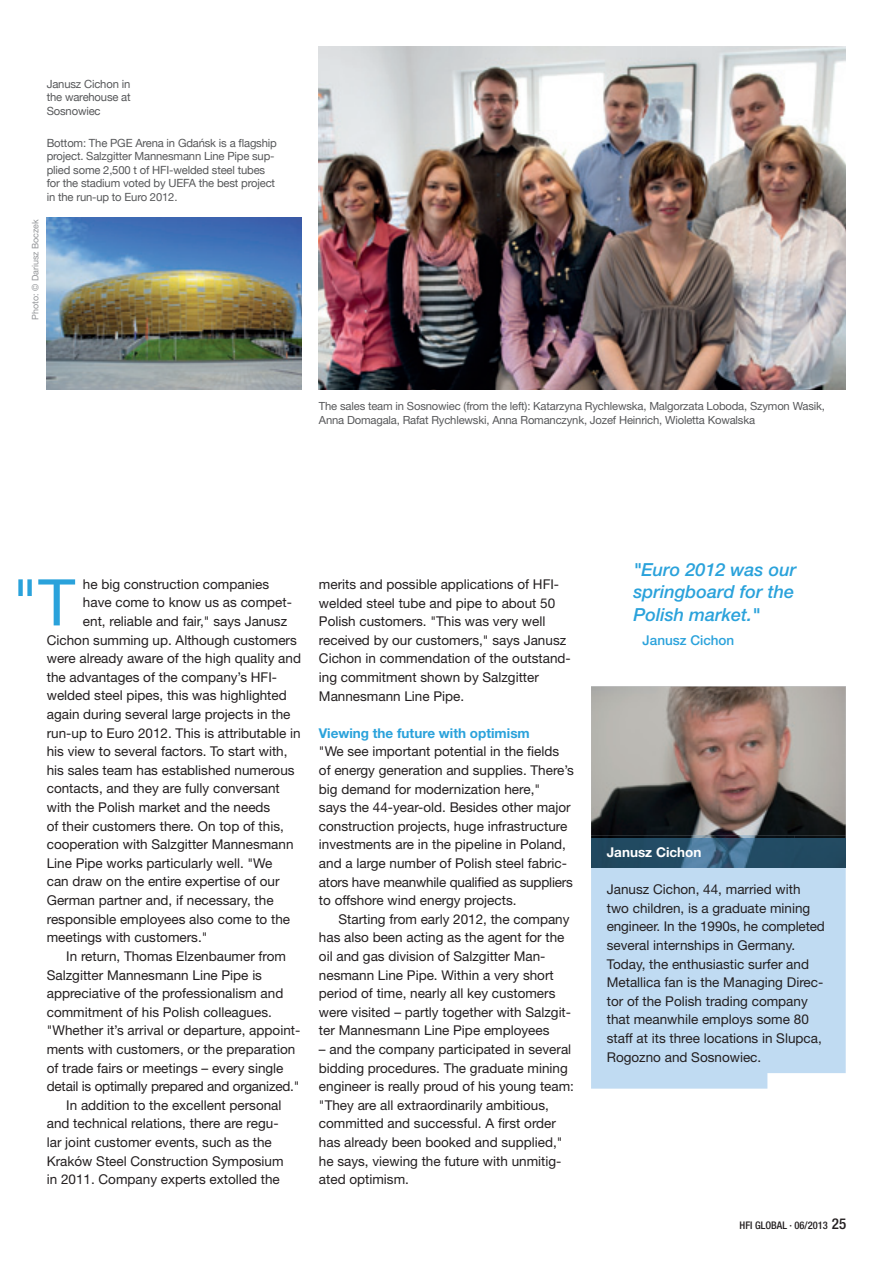
<style>
.page{position:relative;width:893px;height:1263px;background:#fff}
.page>*{position:absolute;margin:0;border:0;box-sizing:border-box;transform-origin:0 0}
.t1{font:64.5px "Helvetica Neue";color:#2aa2db}
.t2{font:italic 500 18px/22.5px "Helvetica Neue";color:#2aa2db;text-align:justify}
.t3{font:13.5px/18.6px "Helvetica Neue";color:#231f20}
.t4{font:700 13.5px "Helvetica Neue";color:#2aa2db}
.t5{font:500 13.5px "Helvetica Neue";color:#2aa2db}
.t6{font:700 13.5px "Helvetica Neue";color:#fff}
.t7{font:11.25px/13.5px "Helvetica Neue";letter-spacing:-.015em;color:#57585a;text-align:justify}
.t8{font:11.25px/13.5px "Helvetica Neue";letter-spacing:-.015em;color:#57585a}
.t9{font:500 condensed 10.5px "Helvetica Neue";color:#231f20}
.t10{font:9px "Helvetica Neue";color:#939598}
.s1{font-size:15px}
</style>
<div class="page">
<img style="left:591px;top:687px;width:255px;height:148px">
<div style="left:591px;top:867px;width:255px;height:222px;background:#c0dbf2"></div>
<img style="left:591px;top:835px;width:255px;height:4px">
<img style="left:46px;top:218px;width:256px;height:171px">
<img style="left:319px;top:47px;width:527px;height:342px">
<img style="left:591px;top:839px;width:255px;height:28px">
<p class="t10" style="left:30px;top:320px;width:103px;rotate:-90deg">Photo: © Dariusz Boczek</p>
<p class="t7" style="left:47px;top:77px;width:85px">Janusz Cichon in the warehouse at Sosnowiec</p>
<p class="t7" style="left:47px;top:136px;width:232px;text-align:left">Bottom: The PGE Arena in Gdańsk is a flagship project. Salzgitter Mannesmann Line Pipe sup&shy;plied some 2,500 t of HFI-welded steel tubes for the stadium voted by UEFA the best project in the run-up to Euro 2012.</p>
<p class="t8" style="left:319px;top:399px;width:507px">The sales team in Sosnowiec (from the left): Katarzyna Rychlewska, Malgorzata Loboda, Szymon Wasik,<br>Anna Domagala, Rafat Rychlewski, Anna Romanczynk, Jozef Heinrich, Wioletta Kowalska</p>
<p class="t3" style="left:83px;top:574px;width:188px">he big construction companies</p>
<p class="t3" style="left:83px;top:593px;width:211px">have come to know us as compet-</p>
<p class="t3" style="left:83px;top:612px;width:206px">ent, reliable and fair," says Janusz</p>
<p class="t3" style="left:47px;top:630px;width:252px">Cichon summing up. Although customers</p>
<p class="t3" style="left:47px;top:649px;width:256px">were already aware of the high quality and</p>
<p class="t3" style="left:47px;top:667px;width:232px">the advantages of the company’s HFI-</p>
<p class="t3" style="left:47px;top:686px;width:242px">welded steel pipes, this was highlighted</p>
<p class="t3" style="left:47px;top:705px;width:245px">again during several large projects in the</p>
<p class="t3" style="left:47px;top:723px;width:255px">run-up to Euro 2012. This is attributable in</p>
<p class="t3" style="left:47px;top:742px;width:242px">his view to several factors. To start with,</p>
<p class="t3" style="left:47px;top:760px;width:249px">his sales team has established numerous</p>
<p class="t3" style="left:47px;top:779px;width:235px">contacts, and they are fully conversant</p>
<p class="t3" style="left:47px;top:798px;width:225px">with the Polish market and the needs</p>
<p class="t3" style="left:47px;top:816px;width:239px">of their customers there. On top of this,</p>
<p class="t3" style="left:47px;top:835px;width:248px">cooperation with Salzgitter Mannesmann</p>
<p class="t3" style="left:47px;top:854px;width:227px">Line Pipe works particularly well. "We</p>
<p class="t3" style="left:47px;top:872px;width:234px">can draw on the entire expertise of our</p>
<p class="t3" style="left:47px;top:891px;width:228px">German partner and, if necessary, the</p>
<p class="t3" style="left:47px;top:909px;width:245px">responsible employees also come to the</p>
<p class="t3" style="left:47px;top:928px;width:162px">meetings with customers."</p>
<p class="t3" style="left:66px;top:947px;width:221px">In return, Thomas Elzenbaumer from</p>
<p class="t3" style="left:47px;top:965px;width:217px">Salzgitter Mannesmann Line Pipe is</p>
<p class="t3" style="left:47px;top:984px;width:238px">appreciative of the professionalism and</p>
<p class="t3" style="left:47px;top:1002px;width:227px">commitment of his Polish colleagues.</p>
<p class="t3" style="left:47px;top:1021px;width:255px">"Whether it’s arrival or departure, appoint-</p>
<p class="t3" style="left:47px;top:1040px;width:250px">ments with customers, or the preparation</p>
<p class="t3" style="left:47px;top:1058px;width:238px">of trade fairs or meetings – every single</p>
<p class="t3" style="left:47px;top:1077px;width:254px">detail is optimally prepared and organized."</p>
<p class="t3" style="left:66px;top:1095px;width:217px">In addition to the excellent personal</p>
<p class="t3" style="left:47px;top:1114px;width:233px">and technical relations, there are regu-</p>
<p class="t3" style="left:47px;top:1133px;width:227px">lar joint customer events, such as the</p>
<p class="t3" style="left:47px;top:1151px;width:238px">Kraków Steel Construction Symposium</p>
<p class="t3" style="left:47px;top:1170px;width:235px">in 2011. Company experts extolled the</p>
<h1 class="t1" style="left:11px;top:564px;width:65px">"T</h1>
<p class="t3" style="left:319px;top:575px;width:253px">merits and possible applications of HFI&shy;welded steel tube and pipe to about 50<br>Polish customers. "This was very well received by our customers," says Janusz Cichon in commendation of the outstand&shy;ing commitment shown by Salzgitter Mannesmann Line Pipe.</p>
<p class="t4" style="left:319px;top:724px;width:212px">Viewing the future with optimism</p>
<p class="t3" style="left:319px;top:742px;width:257px">"We see important potential in the fields of energy generation and supplies. There’s big demand for modernization here,"<br>says the 44-year-old. Besides other major construction projects, huge infrastructure investments are in the pipeline in Poland, and a large number of Polish steel fabric&shy;ators have meanwhile qualified as suppliers to offshore wind energy projects.</p>
<p class="t3" style="left:319px;top:909px;width:254px;text-indent:19px">Starting from early 2012, the company has also been acting as the agent for the oil and gas division of Salzgitter Man&shy;nesmann Line Pipe. Within a very short period of time, nearly all key customers were visited – partly together with Salzgit&shy;ter Mannesmann Line Pipe employees</p>
<p class="t3" style="left:319px;top:1040px;width:257px">– and the company participated in several bidding procedures. The graduate mining engineer is really proud of his young team: "They are all extraordinarily ambitious, committed and successful. A first order has already been booked and supplied," he says, viewing the future with unmitig&shy;ated optimism.</p>
<h2 class="t2" style="left:634px;top:558px;width:164px">"Euro 2012 was our springboard for the Polish market."</h2>
<p class="t5" style="left:643px;top:632px;width:93px">Janusz Cichon</p>
<p class="t6" style="left:607px;top:844px;width:96px">Janusz Cichon</p>
<p class="t3" style="left:607px;top:880px;width:220px">Janusz Cichon, 44, married with two children, is a graduate mining engineer. In the 1990s, he completed several internships in Germany.<br>Today, the enthusiastic surfer and Metallica fan is the Managing Direc&shy;tor of the Polish trading company that meanwhile employs some 80 staff at its three locations in Slupca, Rogozno and Sosnowiec.</p>
<p class="t9" style="left:739px;top:1219px;width:108px">HFI GLOBAL · 06/2013 <span class="s1">25</span></p>
</div>
